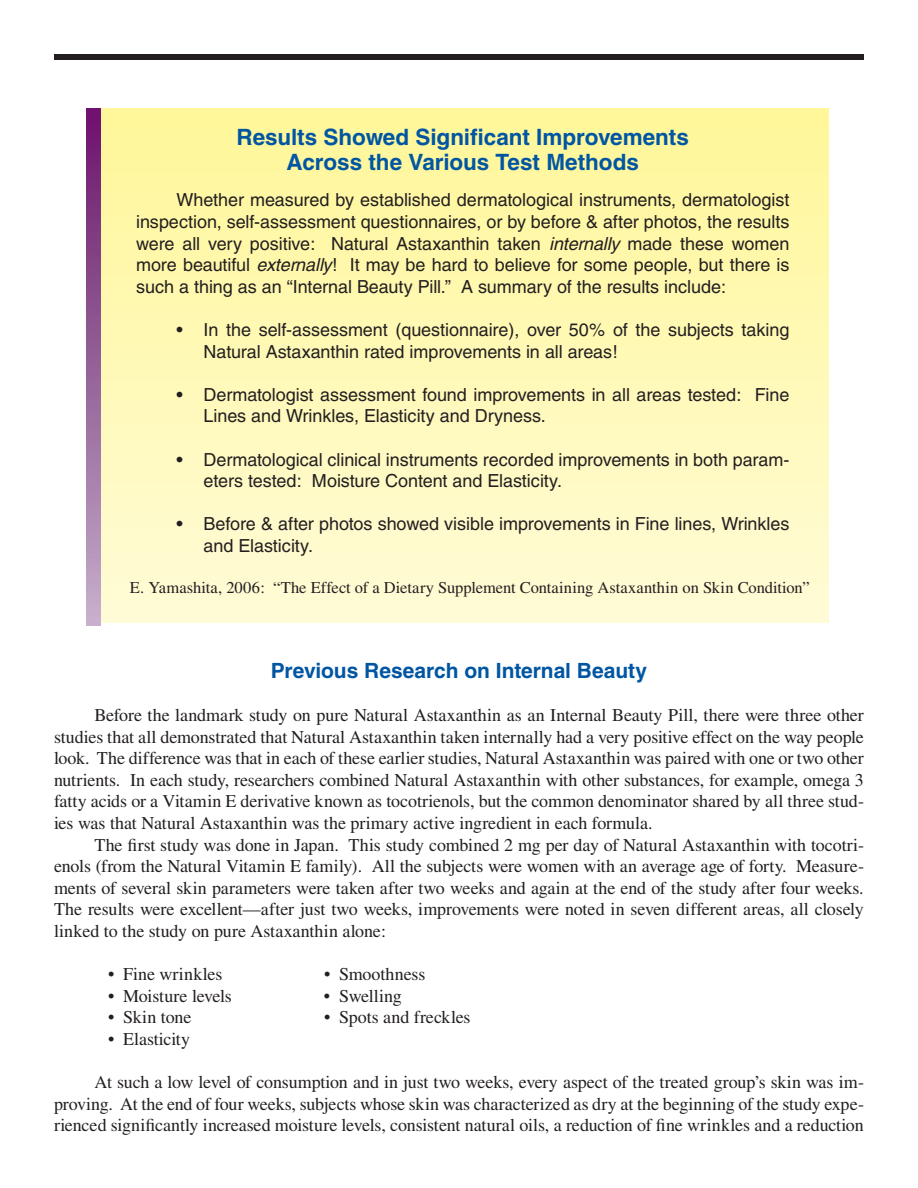
<style>
.page{position:relative;width:918px;height:1188px;background:#fff}
.page>*{position:absolute;margin:0;border:0;box-sizing:border-box;transform-origin:0 0}
.t1{font:700 22.5px/25.5px "Helvetica";letter-spacing:-.005em;color:#0156a3;text-align:center}
.t2{font:700 21px "Helvetica";letter-spacing:-.005em;color:#0156a3}
.t3{font:18px/21.6px "Times";letter-spacing:-.005em;color:#231f20;text-align:justify}
.t4{font:18px/21.6px "Helvetica";letter-spacing:-.005em;color:#231f20}
.t5{font:16.5px "Times";color:#231f20}
.s1{font-style:italic}
</style>
<div class="page">
<div style="left:91px;top:108px;width:737px;height:514px;background:linear-gradient(to bottom,#fff798,#fffbd6)"></div>
<svg style="left:86px;top:108px;width:14px;height:517px;background:#966099"></svg>
<div style="left:54px;top:54px;width:810px;height:6px;background:#231f20"></div>
<p class="t1" style="left:237px;top:124px;width:454px">Results Showed Significant Improvements<br>Across the Various Test Methods</p>
<p class="t4" style="left:136px;top:189px;width:655px;text-align:justify;text-indent:40px">Whether measured by established dermatological instruments, dermatologist inspection, self-assessment questionnaires, or by before &amp; after photos, the results were all very positive: Natural Astaxanthin taken <span class="s1">internally</span> made these women more beautiful <span class="s1">externally</span>! It may be hard to believe for some people, but there is such a thing as an “Internal Beauty Pill.” A summary of the results include:</p>
<p class="t4" style="left:204px;top:319px;width:587px;text-indent:-27px">• In the self-assessment (questionnaire), over 50% of the subjects taking<br>Natural Astaxanthin rated improvements in all areas!</p>
<p class="t4" style="left:204px;top:384px;width:587px;text-indent:-27px">• Dermatologist assessment found improvements in all areas tested: Fine<br>Lines and Wrinkles, Elasticity and Dryness.</p>
<p class="t4" style="left:204px;top:449px;width:587px;text-indent:-27px">• Dermatological clinical instruments recorded improvements in both param&shy;eters tested: Moisture Content and Elasticity.</p>
<p class="t4" style="left:204px;top:513px;width:587px;text-indent:-27px">• Before &amp; after photos showed visible improvements in Fine lines, Wrinkles and Elasticity.</p>
<p class="t5" style="left:130px;top:578px;width:681px">E. Yamashita, 2006: “The Effect of a Dietary Supplement Containing Astaxanthin on Skin Condition”</p>
<p class="t2" style="left:271px;top:658px;width:378px">Previous Research on Internal Beauty</p>
<p class="t3" style="left:54px;top:704px;width:811px;text-indent:40px">Before the landmark study on pure Natural Astaxanthin as an Internal Beauty Pill, there were three other studies that all demonstrated that Natural Astaxanthin taken internally had a very positive effect on the way people look. The difference was that in each of these earlier studies, Natural Astaxanthin was paired with one or two other nutrients. In each study, researchers combined Natural Astaxanthin with other substances, for example, omega 3 fatty acids or a Vitamin E derivative known as tocotrienols, but the common denominator shared by all three stud&shy;ies was that Natural Astaxanthin was the primary active ingredient in each formula.</p>
<p class="t3" style="left:54px;top:834px;width:811px;text-indent:40px">The first study was done in Japan. This study combined 2 mg per day of Natural Astaxanthin with tocotri&shy;enols (from the Natural Vitamin E family). All the subjects were women with an average age of forty. Measure&shy;ments of several skin parameters were taken after two weeks and again at the end of the study after four weeks.<br>The results were excellent—after just two weeks, improvements were noted in seven different areas, all closely linked to the study on pure Astaxanthin alone:</p>
<p class="t3" style="left:108px;top:963px;width:116px">• Fine wrinkles</p>
<p class="t3" style="left:324px;top:963px;width:103px">• Smoothness</p>
<p class="t3" style="left:108px;top:985px;width:125px">• Moisture levels</p>
<p class="t3" style="left:324px;top:985px;width:79px">• Swelling</p>
<p class="t3" style="left:108px;top:1006px;width:85px">• Skin tone</p>
<p class="t3" style="left:324px;top:1006px;width:148px">• Spots and freckles</p>
<p class="t3" style="left:108px;top:1028px;width:84px">• Elasticity</p>
<p class="t3" style="left:54px;top:1071px;width:811px;text-indent:40px">At such a low level of consumption and in just two weeks, every aspect of the treated group’s skin was im&shy;proving. At the end of four weeks, subjects whose skin was characterized as dry at the beginning of the study expe&shy;rienced significantly increased moisture levels, consistent natural oils, a reduction of fine wrinkles and a reduction</p>
</div>
